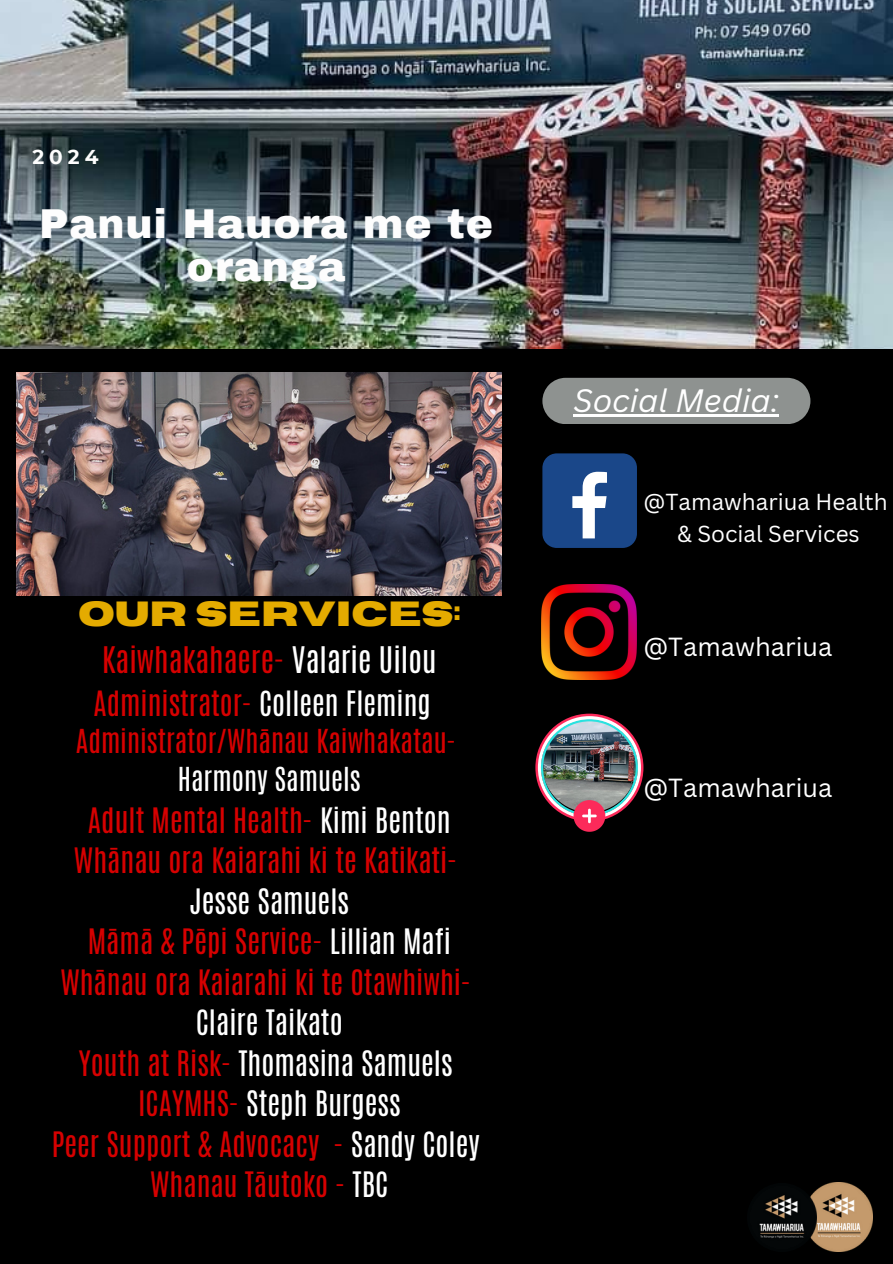
<style>
.page{position:relative;width:893px;height:1264px;background:#fff}
.page>*{position:absolute;margin:0;border:0;box-sizing:border-box;transform-origin:0 0}
.t1{font:900 40.8px/43.8px "Archivo";letter-spacing:.02em;color:#fdfdfd;text-align:center}
.t2{font:700 34.8px "Horizon";color:#e4ab00}
.t3{font:italic 31.5px "Canva Sans";color:#fff}
.t4{font:30.6px "Antonio";color:#d60000}
.t5{font:29.25px/40.5px "Antonio";color:#d60000;text-align:center}
.t6{font:29.1px "Antonio";color:#d60000}
.t7{font:27.6px "Antonio";color:#d60000}
.t8{font:27.6px "Antonio";color:#fefefe}
.t9{font:25.5px "Canva Sans";color:#fff}
.t10{font:22.5px/31.5px "Canva Sans";color:#fff;text-align:center}
.t11{font:700 20.1px "Montserrat";color:#fdfdfd}
.s1{color:#fff}
</style>
<div class="page">
<div style="left:0;top:0;width:892px;height:1263px;background:#000"></div>
<img style="left:0;top:0;width:892px;height:348px">
<img style="left:816px;top:1182px;width:56px;height:68px">
<img style="left:759px;top:1190px;width:57px;height:54px">
<img style="left:542px;top:584px;width:94px;height:95px">
<div style="left:542px;top:453px;width:95px;height:95px;background:#1a4789;border-radius:14px"></div>
<svg style="left:572px;top:472px;width:35px;height:66px"></svg>
<img style="left:535px;top:713px;width:108px;height:118px">
<div style="left:542px;top:378px;width:268px;height:46px;background:#8e9290"></div>
<img style="left:17px;top:373px;width:484px;height:222px">
<hr style="left:573px;top:414px;width:206px;height:2px;background:#fff">
<p class="t11" style="left:32px;top:145px;width:68px">2024</p>
<h1 class="t1" style="left:39px;top:202px;width:455px">Panui Hauora me te oranga</h1>
<p class="t2" style="left:78px;top:596px;width:384px">OUR SERVICES:</p>
<p class="t4" style="left:102px;top:637px;width:336px">Kaiwhakahaere- <span class="s1">Valarie Uilou</span></p>
<p class="t6" style="left:94px;top:682px;width:338px">Administrator- <span class="s1">Colleen Fleming</span></p>
<p class="t7" style="left:76px;top:721px;width:382px">Administrator/Whānau Kaiwhakatau-</p>
<p class="t8" style="left:178px;top:759px;width:184px">Harmony Samuels</p>
<p class="t5" style="left:74px;top:800px;width:385px">Adult Mental Health- <span class="s1">Kimi Benton<br></span>Whānau ora Kaiarahi ki te Katikati-</p>
<p class="t5" style="left:60px;top:881px;width:412px"><span class="s1">Jesse Samuels<br></span>Māmā &amp; Pēpi Service- <span class="s1">Lillian Mafi<br></span>Whānau ora Kaiarahi ki te Otawhiwhi-</p>
<p class="t5" style="left:52px;top:1002px;width:429px"><span class="s1">Claire Taikato<br></span>Youth at Risk- <span class="s1">Thomasina Samuels<br></span>ICAYMHS- <span class="s1">Steph Burgess<br></span>Peer Support &amp; Advocacy - <span class="s1">Sandy Coley<br></span>Whanau Tāutoko - <span class="s1">TBC</span></p>
<p class="t3" style="left:573px;top:378px;width:207px">Social Media:</p>
<p class="t10" style="left:643px;top:486px;width:246px">@Tamawhariua Health &amp; Social Services</p>
<p class="t9" style="left:643px;top:629px;width:190px">@Tamawhariua</p>
<p class="t9" style="left:643px;top:770px;width:190px">@Tamawhariua</p>
</div>
